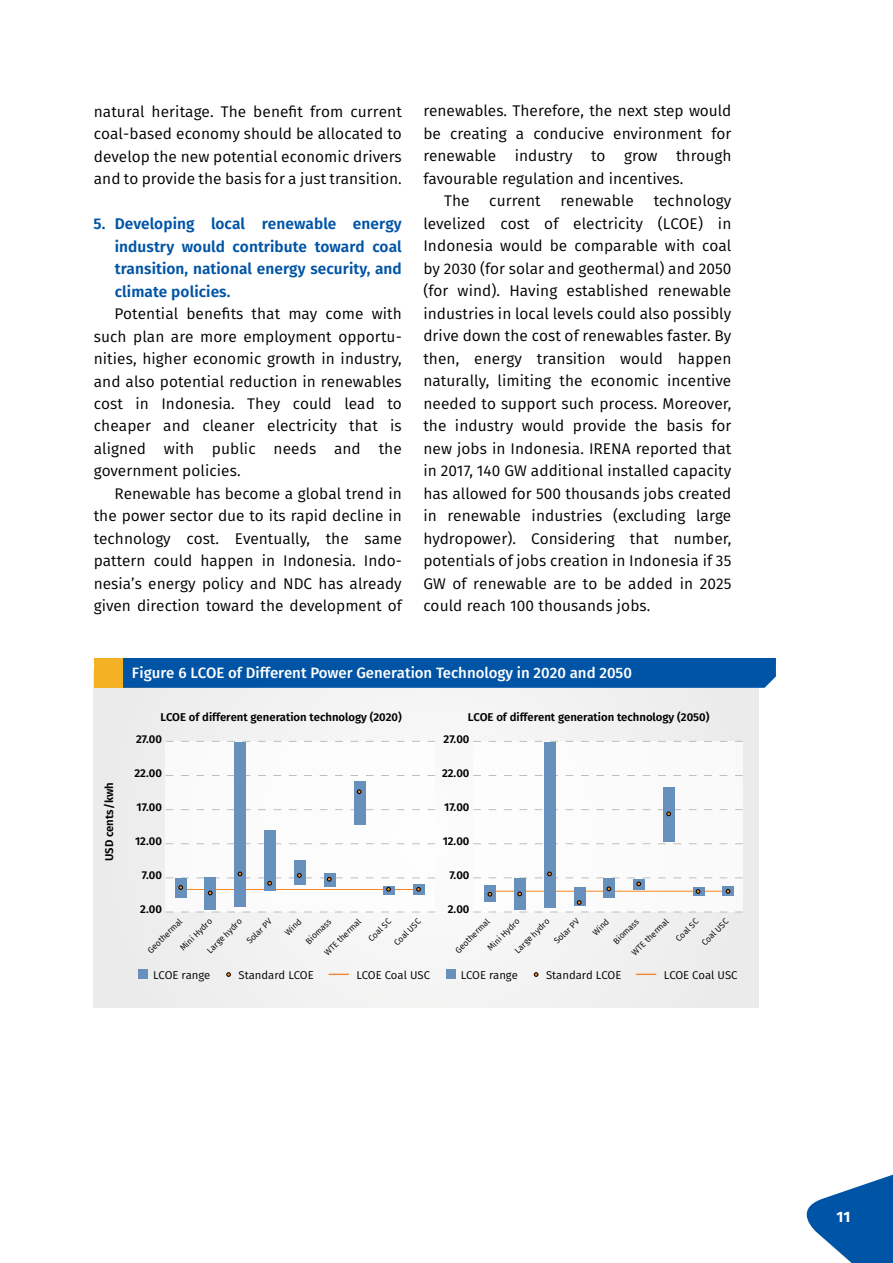
<style>
.page{position:relative;width:893px;height:1263px;background:#fff}
.page>*{position:absolute;margin:0;border:0;box-sizing:border-box;transform-origin:0 0}
.t1{font:15.45px/22.5px "Fira Sans";color:#000;text-align:justify}
.t2{font:600 15.45px/22.5px "Fira Sans";letter-spacing:.005em;color:#0054a6;text-align:justify}
.t3{font:500 15px "Fira Sans";color:#fff}
.t4{font:700 15px "Fira Sans";color:#fff}
.t5{font:500 14.1px "Fira Sans";color:#fff}
.t6{font:600 11.25px "Fira Sans";color:#000}
.t7{font:11.25px "Fira Sans";color:#000}
.t8{font:8.55px "Fira Sans";color:#000}
</style>
<div class="page">
<svg style="left:806px;top:1174px;width:87px;height:89px"></svg>
<div style="left:94px;top:669px;width:664px;height:339px;background:#f1f1f1"></div>
<div style="left:94px;top:658px;width:47px;height:30px;background:#f4b123"></div>
<div style="left:123px;top:658px;width:653px;height:30px;background:#0054a6"></div>
<div style="left:166px;top:741px;width:269px;height:171px;background:#fff"></div>
<svg style="left:166px;top:741px;width:269px;height:1px"></svg>
<svg style="left:166px;top:775px;width:269px;height:1px"></svg>
<svg style="left:166px;top:809px;width:269px;height:1px"></svg>
<svg style="left:166px;top:843px;width:269px;height:1px"></svg>
<svg style="left:166px;top:912px;width:269px;height:1px"></svg>
<div style="left:473px;top:741px;width:270px;height:171px;background:#fff"></div>
<svg style="left:473px;top:741px;width:270px;height:1px"></svg>
<svg style="left:473px;top:775px;width:270px;height:1px"></svg>
<svg style="left:473px;top:843px;width:270px;height:1px"></svg>
<svg style="left:473px;top:912px;width:270px;height:1px"></svg>
<div style="left:175px;top:878px;width:12px;height:20px;background:#6890bd"></div>
<div style="left:204px;top:877px;width:12px;height:32px;background:#6890bd"></div>
<div style="left:514px;top:878px;width:11px;height:31px;background:#6890bd"></div>
<div style="left:264px;top:830px;width:12px;height:61px;background:#6890bd"></div>
<div style="left:574px;top:887px;width:12px;height:19px;background:#6890bd"></div>
<div style="left:354px;top:781px;width:11px;height:44px;background:#6890bd"></div>
<div style="left:663px;top:787px;width:12px;height:54px;background:#6890bd"></div>
<div style="left:294px;top:860px;width:11px;height:25px;background:#6890bd"></div>
<div style="left:234px;top:742px;width:12px;height:164px;background:#6890bd"></div>
<div style="left:544px;top:742px;width:11px;height:165px;background:#6890bd"></div>
<svg style="left:357px;top:789px;width:4px;height:5px"></svg>
<svg style="left:473px;top:809px;width:270px;height:7px"></svg>
<svg style="left:166px;top:872px;width:269px;height:23px"></svg>
<svg style="left:473px;top:872px;width:270px;height:33px"></svg>
<div style="left:138px;top:969px;width:10px;height:10px;background:#6890bd"></div>
<svg style="left:329px;top:974px;width:19px;height:1px"></svg>
<svg style="left:226px;top:972px;width:5px;height:5px"></svg>
<div style="left:446px;top:969px;width:9px;height:10px;background:#6890bd"></div>
<svg style="left:637px;top:974px;width:19px;height:1px"></svg>
<svg style="left:534px;top:972px;width:4px;height:5px"></svg>
<p class="t1" style="left:94px;top:100px;width:310px">natural heritage. The benefit from current coal-based economy should be allocated to develop the new potential economic drivers and to provide the basis for a just transition.</p>
<p class="t2" style="left:115px;top:211px;width:289px;text-indent:-21px">5. Developing local renewable energy industry would contribute toward coal transition, national energy security, and climate policies.</p>
<p class="t1" style="left:94px;top:302px;width:310px;text-indent:21px">Potential benefits that may come with such plan are more employment opportu&shy;nities, higher economic growth in industry, and also potential reduction in renewables cost in Indonesia. They could lead to cheaper and cleaner electricity that is aligned with public needs and the government policies.</p>
<p class="t1" style="left:94px;top:482px;width:310px;text-indent:21px">Renewable has become a global trend in the power sector due to its rapid decline in technology cost. Eventually, the same pattern could happen in Indonesia. Indo&shy;nesia’s energy policy and NDC has already given direction toward the development of</p>
<p class="t1" style="left:423px;top:99px;width:309px">renewables. Therefore, the next step would</p>
<p class="t1" style="left:423px;top:122px;width:310px">be creating a conducive environment for</p>
<p class="t1" style="left:423px;top:144px;width:310px">renewable industry to grow through</p>
<p class="t1" style="left:423px;top:167px;width:261px">favourable regulation and incentives.</p>
<p class="t1" style="left:444px;top:189px;width:27px">The</p>
<p class="t1" style="left:489px;top:189px;width:53px">current</p>
<p class="t1" style="left:560px;top:189px;width:75px">renewable</p>
<p class="t1" style="left:423px;top:189px;width:310px;text-indent:230px">technology levelized cost of electricity (LCOE) in Indonesia would be comparable with coal by 2030 (for solar and geothermal) and 2050 (for wind). Having established renewable industries in local levels could also possibly drive down the cost of renewables faster. By then, energy transition would happen naturally, limiting the economic incentive needed to support such process. Moreover, the industry would provide the basis for new jobs in Indonesia. IRENA reported that in 2017, 140 GW additional installed capacity has allowed for 500 thousands jobs created in renewable industries (excluding large hydropower). Considering that number, potentials of jobs creation in Indonesia if 35<br>GW of renewable are to be added in 2025 could reach 100 thousands jobs.</p>
<p class="t5" style="left:133px;top:660px;width:478px">Figure 17 LCOE of Different Power Generation Technology in 2020 and 2050</p>
<p class="t3" style="left:132px;top:661px;width:502px">Figure 6 LCOE of Different Power Generation Technology in 2020 and 2050</p>
<p class="t6" style="left:100px;top:861px;width:80px;rotate:-90deg">USD cents/kwh</p>
<p class="t6" style="left:160px;top:707px;width:243px">LCOE of different generation technology (2020)</p>
<p class="t6" style="left:468px;top:707px;width:243px">LCOE of different generation technology (2050)</p>
<p class="t6" style="left:136px;top:730px;width:27px">27.00</p>
<p class="t6" style="left:135px;top:764px;width:29px">22.00</p>
<p class="t6" style="left:137px;top:798px;width:27px">17.00</p>
<p class="t6" style="left:135px;top:832px;width:28px">12.00</p>
<p class="t6" style="left:142px;top:866px;width:22px">7.00</p>
<p class="t6" style="left:140px;top:900px;width:23px">2.00</p>
<p class="t6" style="left:444px;top:730px;width:27px">27.00</p>
<p class="t6" style="left:442px;top:764px;width:29px">22.00</p>
<p class="t6" style="left:444px;top:798px;width:27px">17.00</p>
<p class="t6" style="left:443px;top:832px;width:28px">12.00</p>
<p class="t6" style="left:449px;top:866px;width:22px">7.00</p>
<p class="t6" style="left:448px;top:900px;width:23px">2.00</p>
<p class="t8" style="left:145px;top:947px;width:47px;rotate:-45deg">Geothermal</p>
<p class="t8" style="left:177px;top:945px;width:43px;rotate:-45deg">Mini Hydro</p>
<p class="t8" style="left:452px;top:947px;width:47px;rotate:-45deg">Geothermal</p>
<p class="t8" style="left:321px;top:949px;width:50px;rotate:-45deg">WTE thermal</p>
<p class="t8" style="left:629px;top:949px;width:50px;rotate:-45deg">WTE thermal</p>
<p class="t8" style="left:243px;top:938px;width:33px;rotate:-45deg">Solar PV</p>
<p class="t8" style="left:551px;top:938px;width:33px;rotate:-45deg">Solar PV</p>
<p class="t8" style="left:365px;top:935px;width:30px;rotate:-45deg">Coal SC</p>
<p class="t8" style="left:673px;top:935px;width:30px;rotate:-45deg">Coal SC</p>
<p class="t8" style="left:391px;top:939px;width:35px;rotate:-45deg">Coal USC</p>
<p class="t8" style="left:698px;top:939px;width:35px;rotate:-45deg">Coal USC</p>
<p class="t8" style="left:282px;top:929px;width:21px;rotate:-45deg">Wind</p>
<p class="t8" style="left:589px;top:929px;width:21px;rotate:-45deg">Wind</p>
<p class="t8" style="left:303px;top:938px;width:34px;rotate:-45deg">Biomass</p>
<p class="t8" style="left:610px;top:938px;width:34px;rotate:-45deg">Biomass</p>
<p class="t8" style="left:484px;top:945px;width:43px;rotate:-45deg">Mini Hydro</p>
<p class="t8" style="left:204px;top:947px;width:47px;rotate:-45deg">Large hydro</p>
<p class="t8" style="left:512px;top:947px;width:47px;rotate:-45deg">Large hydro</p>
<p class="t7" style="left:153px;top:966px;width:59px">LCOE range</p>
<p class="t7" style="left:239px;top:966px;width:77px">Standard LCOE</p>
<p class="t7" style="left:356px;top:966px;width:75px">LCOE Coal USC</p>
<p class="t7" style="left:461px;top:966px;width:59px">LCOE range</p>
<p class="t7" style="left:546px;top:966px;width:77px">Standard LCOE</p>
<p class="t7" style="left:664px;top:966px;width:75px">LCOE Coal USC</p>
<p class="t4" style="left:836px;top:1204px;width:15px">11</p>
</div>
